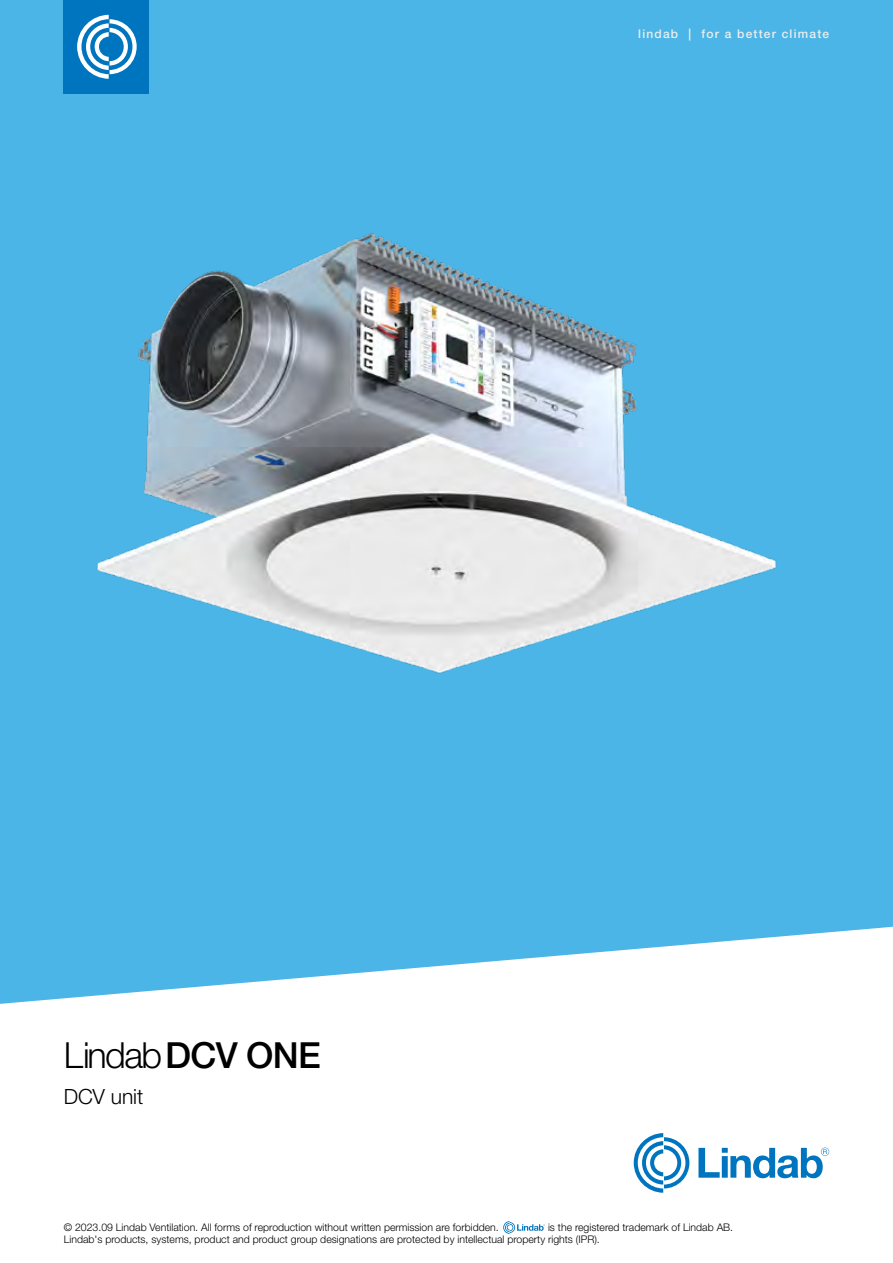
<style>
.page{position:relative;width:893px;height:1263px;background:#fff}
.page>*{position:absolute;margin:0;border:0;box-sizing:border-box;transform-origin:0 0}
.t1{font:300 36px "Helvetica Neue LT Pro";letter-spacing:-.04em;color:#000}
.t2{font:300 21px "Helvetica Neue LT Pro";color:#000}
.t3{font:500 12px "Helvetica Neue LT Pro";letter-spacing:.1em;color:#ededed}
.t4{font:300 10.5px/12.6px "Helvetica Neue LT Pro";color:#000}
.s1{font-weight:500}
</style>
<div class="page">
<div style="left:0;top:0;width:893px;height:925px;background:#4bb5e8"></div>
<svg style="left:0;top:925px;width:893px;height:254px"></svg>
<div style="left:64px;top:0;width:85px;height:94px;background:#0075bf"></div>
<svg style="left:77px;top:15px;width:60px;height:64px"></svg>
<svg style="left:698px;top:1147px;width:131px;height:31px"></svg>
<svg style="left:634px;top:1133px;width:55px;height:60px"></svg>
<img style="left:64px;top:159px;width:750px;height:601px">
<svg style="left:503px;top:1221px;width:42px;height:13px"></svg>
<p class="t3" style="left:638px;top:27px;width:192px">lindab | for a better climate</p>
<h1 class="t1" style="left:64px;top:1033px;width:259px">Lindab<span class="s1">DCV ONE</span></h1>
<h2 class="t2" style="left:64px;top:1083px;width:81px">DCV unit</h2>
<p class="t4" style="left:64px;top:1220px;width:436px">© 2023.09 Lindab Ventilation. All forms of reproduction without written permission are forbidden.</p>
<p class="t4" style="left:64px;top:1220px;width:671px;text-indent:484px">is the registered trademark of Lindab AB.<br>Lindab's products, systems, product and product group designations are protected by intellectual property rights (IPR).</p>
</div>
